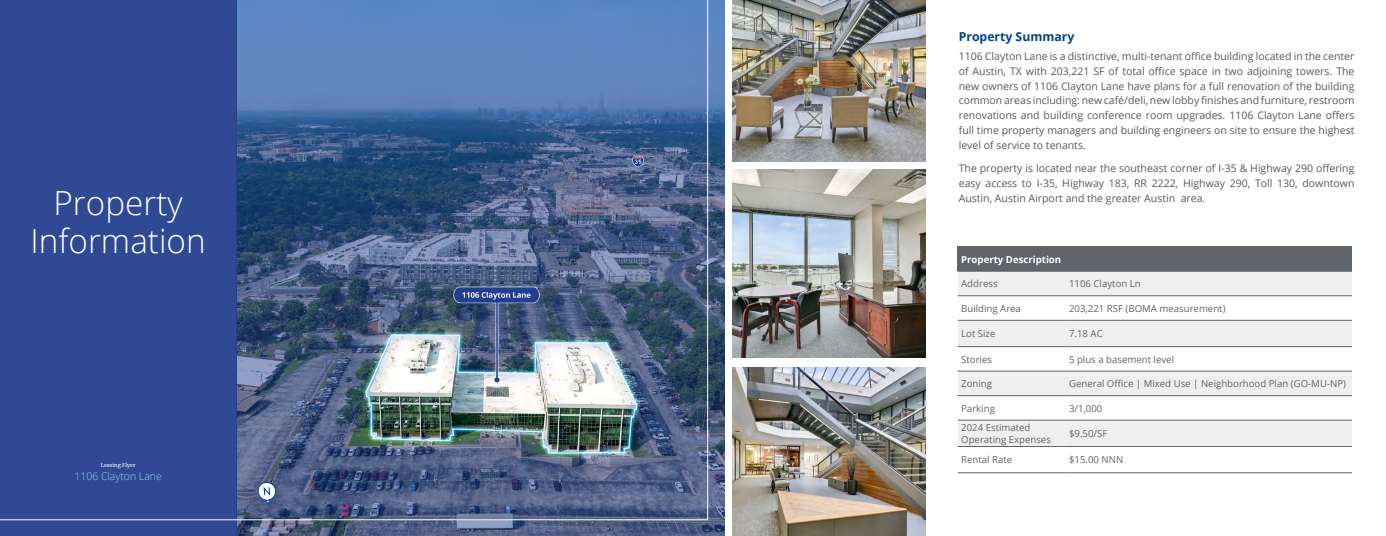
<style>
.page{position:relative;width:1386px;height:536px;background:#fff}
.page>*{position:absolute;margin:0;border:0;box-sizing:border-box;transform-origin:0 0}
.t1{font:300 33.25px/37.6px "Open Sans";color:#fff;text-align:center}
.t2{font:700 12.25px "Open Sans";color:#00438c}
.t3{font:10.5px/14.9px "Open Sans";color:#58595b;text-align:justify}
.t4{font:300 10.5px "Open Sans";color:#96d1f2}
.t5{font:9.62px/11.5px "Open Sans";color:#5f636a}
.t6{font:700 9.62px "Open Sans";color:#fff}
.t7{font:5.25px "Merriweather";color:#fff}
</style>
<div class="page">
<img style="left:236px;top:0;width:488px;height:536px">
<svg style="left:258px;top:481px;width:18px;height:23px"></svg>
<div style="left:958px;top:247px;width:394px;height:24px;background:#5f636a"></div>
<svg style="left:958px;top:272px;width:394px;height:174px;fill:#efefef"></svg>
<hr style="left:958px;top:246px;width:108px;height:1px;background:#5f636a">
<hr style="left:1066px;top:246px;width:286px;height:1px;background:#5f636a">
<hr style="left:958px;top:271px;width:108px;height:1px;background:#5f636a">
<hr style="left:1066px;top:271px;width:286px;height:1px;background:#5f636a">
<hr style="left:958px;top:295px;width:108px;height:1px;background:#5f636a">
<hr style="left:1066px;top:295px;width:286px;height:1px;background:#5f636a">
<hr style="left:958px;top:320px;width:108px;height:1px;background:#5f636a">
<hr style="left:1066px;top:320px;width:286px;height:1px;background:#5f636a">
<hr style="left:958px;top:346px;width:108px;height:1px;background:#5f636a">
<hr style="left:1066px;top:346px;width:286px;height:1px;background:#5f636a">
<hr style="left:958px;top:371px;width:108px;height:1px;background:#5f636a">
<hr style="left:1066px;top:371px;width:286px;height:1px;background:#5f636a">
<hr style="left:958px;top:395px;width:108px;height:1px;background:#5f636a">
<hr style="left:1066px;top:395px;width:286px;height:1px;background:#5f636a">
<hr style="left:958px;top:420px;width:108px;height:1px;background:#5f636a">
<hr style="left:1066px;top:420px;width:286px;height:1px;background:#5f636a">
<hr style="left:958px;top:446px;width:108px;height:1px;background:#5f636a">
<hr style="left:1066px;top:446px;width:286px;height:1px;background:#5f636a">
<hr style="left:958px;top:472px;width:108px;height:1px;background:#5f636a">
<hr style="left:1066px;top:472px;width:286px;height:1px;background:#5f636a">
<img style="left:732px;top:0;width:193px;height:161px">
<img style="left:732px;top:170px;width:193px;height:187px">
<img style="left:732px;top:367px;width:193px;height:169px">
<div style="left:0;top:0;width:236px;height:536px;background:#304994"></div>
<hr style="left:0;top:519px;width:588px;height:1px;background:#fff">
<img style="left:586px;top:430px;width:123px;height:90px">
<hr style="left:707px;top:0;width:1px;height:436px;background:#fff">
<h1 class="t1" style="left:31px;top:183px;width:177px">Property<br>Information</h1>
<p class="t7" style="left:101px;top:461px;width:36px">Leasing Flyer</p>
<p class="t4" style="left:74px;top:468px;width:89px">1106 Clayton Lane</p>
<p class="t2" style="left:959px;top:28px;width:117px">Property Summary</p>
<p class="t3" style="left:959px;top:48px;width:397px">1106 Clayton Lane is a distinctive, multi-tenant office building located in the center of Austin, TX with 203,221 SF of total office space in two adjoining towers. The new owners of 1106 Clayton Lane have plans for a full renovation of the building common areas including: new café/deli, new lobby finishes and furniture, restroom renovations and building conference room upgrades. 1106 Clayton Lane offers full time property managers and building engineers on site to ensure the highest level of service to tenants.</p>
<p class="t3" style="left:959px;top:160px;width:397px">The property is located near the southeast corner of I-35 &amp; Highway 290 offering easy access to I-35, Highway 183, RR 2222, Highway 290, Toll 130, downtown Austin, Austin Airport and the greater Austin area.</p>
<p class="t6" style="left:961px;top:252px;width:102px">Property Description</p>
<p class="t5" style="left:961px;top:277px;width:38px">Address</p>
<p class="t5" style="left:1069px;top:277px;width:73px">1106 Clayton Ln</p>
<p class="t5" style="left:961px;top:302px;width:61px">Building Area</p>
<p class="t5" style="left:1069px;top:302px;width:158px">203,221 RSF (BOMA measurement)</p>
<p class="t5" style="left:961px;top:327px;width:36px">Lot Size</p>
<p class="t5" style="left:1069px;top:327px;width:35px">7.18 AC</p>
<p class="t5" style="left:961px;top:353px;width:32px">Stories</p>
<p class="t5" style="left:1069px;top:353px;width:107px">5 plus a basement level</p>
<p class="t5" style="left:961px;top:377px;width:32px">Zoning</p>
<p class="t5" style="left:1069px;top:377px;width:278px">General Office | Mixed Use | Neighborhood Plan (GO-MU-NP)</p>
<p class="t5" style="left:961px;top:402px;width:35px">Parking</p>
<p class="t5" style="left:1069px;top:402px;width:35px">3/1,000</p>
<p class="t5" style="left:961px;top:421px;width:91px">2024 Estimated<br>Operating Expenses</p>
<p class="t5" style="left:1069px;top:427px;width:40px">$9.50/SF</p>
<p class="t5" style="left:961px;top:453px;width:53px">Rental Rate</p>
<p class="t5" style="left:1069px;top:453px;width:56px">$15.00 NNN</p>
</div>
